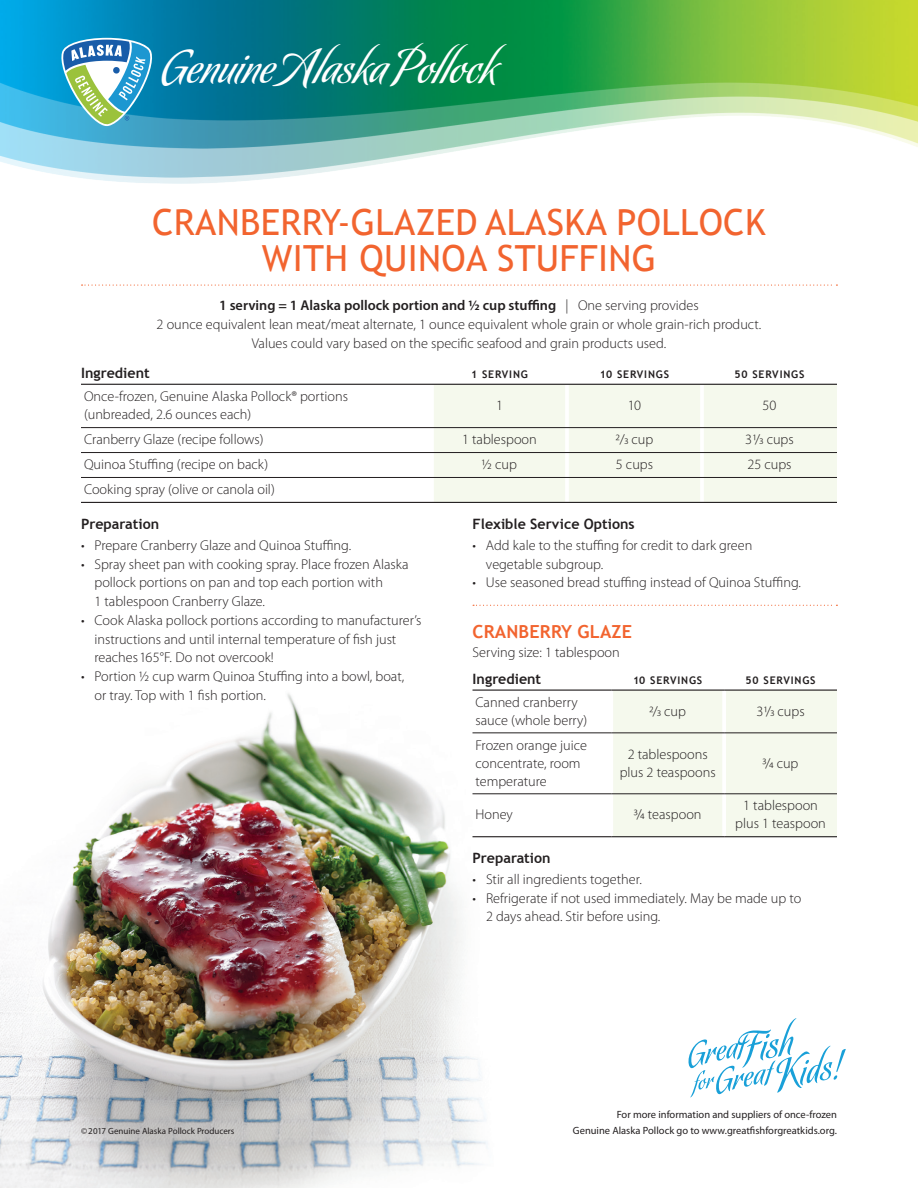
<style>
.page{position:relative;width:918px;height:1188px;background:#fff}
.page>*{position:absolute;margin:0;border:0;box-sizing:border-box;transform-origin:0 0}
.t1{font:46.5px "Koziupack";color:#fff}
.t2{font:36px/36px "Trebuchet MS";letter-spacing:.01em;color:#f2642f;text-align:center}
.t3{font:700 18px "Trebuchet MS";letter-spacing:.01em;color:#f2642f}
.t4{font:300 14.25px/18.8px "Myriad Pro";color:#231f20}
.t5{font:700 14.25px "Trebuchet MS";color:#231f20}
.t6{font:10.5px/15.8px "Myriad Pro";color:#231f20;text-align:right}
.t7{font:700 10.5px "Trebuchet MS";letter-spacing:.08em;color:#231f20}
.t8{font:9px "Myriad Pro";color:#231f20}
.s1{font-weight:600}
</style>
<div class="page">
<img style="left:0;top:0;width:918px;height:184px">
<svg style="left:60px;top:38px;width:94px;height:89px"></svg>
<img style="left:0;top:689px;width:512px;height:499px">
<svg style="left:688px;top:1018px;width:158px;height:79px"></svg>
<svg style="left:82px;top:285px;width:755px;height:1px"></svg>
<div style="left:434px;top:385px;width:403px;height:117px;background:#f5f9ed"></div>
<hr style="left:565px;top:385px;width:4px;height:42px;background:#fff">
<hr style="left:700px;top:385px;width:4px;height:42px;background:#fff">
<hr style="left:565px;top:428px;width:4px;height:24px;background:#fff">
<hr style="left:700px;top:428px;width:4px;height:24px;background:#fff">
<hr style="left:565px;top:453px;width:4px;height:24px;background:#fff">
<hr style="left:700px;top:453px;width:4px;height:24px;background:#fff">
<hr style="left:565px;top:478px;width:4px;height:24px;background:#fff">
<hr style="left:700px;top:478px;width:4px;height:24px;background:#fff">
<hr style="left:81px;top:427px;width:351px;height:1px;background:#231f20">
<hr style="left:432px;top:427px;width:135px;height:1px;background:#231f20">
<hr style="left:567px;top:427px;width:135px;height:1px;background:#231f20">
<hr style="left:702px;top:427px;width:135px;height:1px;background:#231f20">
<hr style="left:81px;top:452px;width:351px;height:1px;background:#231f20">
<hr style="left:432px;top:452px;width:135px;height:1px;background:#231f20">
<hr style="left:567px;top:452px;width:135px;height:1px;background:#231f20">
<hr style="left:702px;top:452px;width:135px;height:1px;background:#231f20">
<hr style="left:81px;top:502px;width:351px;height:1px;background:#231f20">
<hr style="left:432px;top:502px;width:135px;height:1px;background:#231f20">
<hr style="left:567px;top:502px;width:135px;height:1px;background:#231f20">
<hr style="left:702px;top:502px;width:135px;height:1px;background:#231f20">
<hr style="left:81px;top:477px;width:351px;height:1px;background:#231f20">
<hr style="left:432px;top:477px;width:135px;height:1px;background:#231f20">
<hr style="left:567px;top:477px;width:135px;height:1px;background:#231f20">
<hr style="left:702px;top:477px;width:135px;height:1px;background:#231f20">
<hr style="left:81px;top:384px;width:351px;height:1px;background:#231f20">
<hr style="left:432px;top:384px;width:135px;height:1px;background:#231f20">
<hr style="left:567px;top:384px;width:135px;height:1px;background:#231f20">
<hr style="left:702px;top:384px;width:135px;height:1px;background:#231f20">
<svg style="left:473px;top:605px;width:364px;height:1px"></svg>
<div style="left:613px;top:691px;width:224px;height:145px;background:#f5f9ed"></div>
<hr style="left:722px;top:691px;width:4px;height:42px;background:#fff">
<hr style="left:722px;top:733px;width:4px;height:61px;background:#fff">
<hr style="left:722px;top:794px;width:4px;height:42px;background:#fff">
<hr style="left:472px;top:733px;width:139px;height:1px;background:#231f20">
<hr style="left:611px;top:733px;width:113px;height:1px;background:#231f20">
<hr style="left:724px;top:733px;width:113px;height:1px;background:#231f20">
<hr style="left:472px;top:794px;width:139px;height:1px;background:#231f20">
<hr style="left:611px;top:794px;width:113px;height:1px;background:#231f20">
<hr style="left:724px;top:794px;width:113px;height:1px;background:#231f20">
<hr style="left:472px;top:836px;width:139px;height:1px;background:#231f20">
<hr style="left:611px;top:836px;width:113px;height:1px;background:#231f20">
<hr style="left:724px;top:836px;width:113px;height:1px;background:#231f20">
<hr style="left:472px;top:690px;width:139px;height:1px;background:#231f20">
<hr style="left:611px;top:690px;width:113px;height:1px;background:#231f20">
<hr style="left:724px;top:690px;width:113px;height:1px;background:#231f20">
<h1 class="t1" style="left:162px;top:40px;width:336px">Genuine Alaska Pollock</h1>
<h2 class="t2" style="left:152px;top:205px;width:615px">CRANBERRY-GLAZED ALASKA POLLOCK<br>WITH QUINOA STUFFING</h2>
<p class="t4" style="left:157px;top:296px;width:606px;text-align:center"><span class="s1">1 serving = 1 Alaska pollock portion and ½ cup stuffing</span> | One serving provides<br>2 ounce equivalent lean meat/meat alternate, 1 ounce equivalent whole grain or whole grain-rich product.<br>Values could vary based on the specific seafood and grain products used.</p>
<p class="t5" style="left:81px;top:364px;width:70px">Ingredient</p>
<p class="t7" style="left:471px;top:368px;width:58px">1 SERVING</p>
<p class="t7" style="left:600px;top:368px;width:71px">10 SERVINGS</p>
<p class="t7" style="left:734px;top:368px;width:72px">50 SERVINGS</p>
<p class="t4" style="left:84px;top:388px;width:266px;line-height:18px">Once-frozen, Genuine Alaska Pollock® portions (unbreaded, 2.6 ounces each)</p>
<p class="t4" style="left:496px;top:396px;width:8px">1</p>
<p class="t4" style="left:628px;top:396px;width:15px">10</p>
<p class="t4" style="left:763px;top:396px;width:15px">50</p>
<p class="t4" style="left:84px;top:430px;width:181px">Cranberry Glaze (recipe follows)</p>
<p class="t4" style="left:462px;top:430px;width:76px">1 tablespoon</p>
<p class="t4" style="left:616px;top:430px;width:39px">2/3 cup</p>
<p class="t4" style="left:745px;top:430px;width:50px">31/3 cups</p>
<p class="t4" style="left:84px;top:455px;width:186px">Quinoa Stuffing (recipe on back)</p>
<p class="t4" style="left:482px;top:455px;width:37px">½ cup</p>
<p class="t4" style="left:616px;top:455px;width:39px">5 cups</p>
<p class="t4" style="left:747px;top:455px;width:46px">25 cups</p>
<p class="t4" style="left:84px;top:480px;width:192px">Cooking spray (olive or canola oil)</p>
<p class="t5" style="left:81px;top:515px;width:80px">Preparation</p>
<p class="t4" style="left:81px;top:536px;width:272px">• Prepare Cranberry Glaze and Quinoa Stuffing.</p>
<p class="t4" style="left:95px;top:555px;width:316px;text-indent:-13px">• Spray sheet pan with cooking spray. Place frozen Alaska pollock portions on pan and top each portion with<br>1 tablespoon Cranberry Glaze.</p>
<p class="t4" style="left:95px;top:611px;width:328px;text-indent:-13px">• Cook Alaska pollock portions according to manufacturer’s instructions and until internal temperature of fish just reaches 165°F. Do not overcook!</p>
<p class="t4" style="left:95px;top:667px;width:311px;text-indent:-13px">• Portion ½ cup warm Quinoa Stuffing into a bowl, boat, or tray. Top with 1 fish portion.</p>
<p class="t5" style="left:472px;top:515px;width:164px">Flexible Service Options</p>
<p class="t4" style="left:486px;top:536px;width:268px;text-indent:-13px">• Add kale to the stuffing for credit to dark green vegetable subgroup.</p>
<p class="t4" style="left:472px;top:574px;width:330px">• Use seasoned bread stuffing instead of Quinoa Stuffing.</p>
<p class="t3" style="left:472px;top:620px;width:161px">CRANBERRY GLAZE</p>
<p class="t4" style="left:472px;top:643px;width:149px">Serving size: 1 tablespoon</p>
<p class="t5" style="left:472px;top:670px;width:70px">Ingredient</p>
<p class="t7" style="left:633px;top:674px;width:71px">10 SERVINGS</p>
<p class="t7" style="left:746px;top:674px;width:72px">50 SERVINGS</p>
<p class="t4" style="left:476px;top:693px;width:113px;line-height:18px">Canned cranberry sauce (whole berry)</p>
<p class="t4" style="left:649px;top:702px;width:38px">2/3 cup</p>
<p class="t4" style="left:756px;top:702px;width:50px">31/3 cups</p>
<p class="t4" style="left:476px;top:736px;width:113px;line-height:18px">Frozen orange juice concentrate, room temperature</p>
<p class="t4" style="left:620px;top:745px;width:97px;line-height:18px;text-align:center">2 tablespoons plus 2 teaspoons</p>
<p class="t4" style="left:763px;top:754px;width:37px">3/4 cup</p>
<p class="t4" style="left:476px;top:806px;width:39px">Honey</p>
<p class="t4" style="left:634px;top:806px;width:69px">3/4 teaspoon</p>
<p class="t4" style="left:735px;top:797px;width:92px;line-height:18px;text-align:center">1 tablespoon plus 1 teaspoon</p>
<p class="t5" style="left:473px;top:849px;width:80px">Preparation</p>
<p class="t4" style="left:473px;top:870px;width:171px">• Stir all ingredients together.</p>
<p class="t4" style="left:486px;top:889px;width:317px;text-indent:-13px">• Refrigerate if not used immediately. May be made up to<br>2 days ahead. Stir before using.</p>
<p class="t8" style="left:81px;top:1125px;width:155px">© 2017 Genuine Alaska Pollock Producers</p>
<p class="t6" style="left:573px;top:1107px;width:266px">For more information and suppliers of once-frozen<br>Genuine Alaska Pollock go to www.greatfishforgreatkids.org.</p>
</div>
